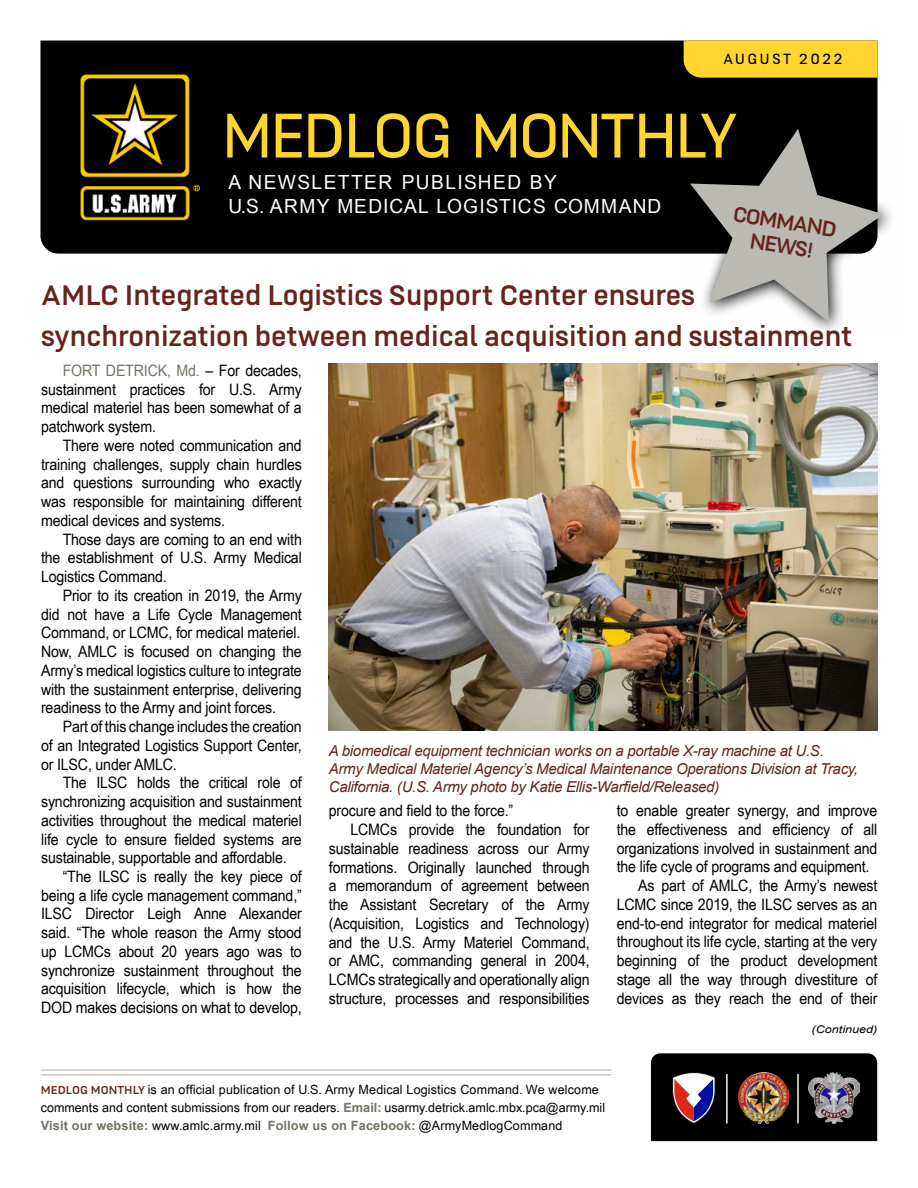
<style>
.page{position:relative;width:918px;height:1188px;background:#fff}
.page>*{position:absolute;margin:0;border:0;box-sizing:border-box;transform-origin:0 0}
.t1{font:300 70.2px "US Army";letter-spacing:-.06em;color:#ffd530}
.t2{font:31.5px/40.5px "US Army";color:#66241b}
.t3{font:24px/24.3px "US Army";color:#66241b;text-align:center}
.t4{font:19.5px/24px "Arial Narrow";letter-spacing:.06em;color:#fff;scale:1.2 1}
.t5{font:300 16.5px "US Army";letter-spacing:.14em;color:#000}
.t6{font:15.75px/18.8px "Arial Narrow";letter-spacing:-.01em;color:#000;text-align:justify;scale:1.1 1}
.t7{font:italic 15px/18px "Arial";letter-spacing:-.02em;color:#66241b}
.t8{font:12.75px/18px "Arial Narrow";color:#000;scale:1.2 1}
.t9{font:700 12.75px "Arial";letter-spacing:.01em;color:#717365}
.t10{font:italic 10.5px "Arial";color:#000;scale:1.2 1}
.s1{color:#717365}
.s2{font-family:"US Army";color:#66241b}
.s3{font-family:"Arial";font-weight:700;color:#717365}
.s4{font-family:"Arial Narrow";font-weight:400;color:#000}
</style>
<div class="page">
<div style="left:40px;top:41px;width:838px;height:213px;background:#000"></div>
<img style="left:78px;top:72px;width:121px;height:151px">
<div style="left:684px;top:40px;width:194px;height:38px;background:#ffd530"></div>
<svg style="left:680px;top:120px;width:212px;height:211px"></svg>
<svg style="left:690px;top:129px;width:194px;height:193px"></svg>
<hr style="left:41px;top:1074px;width:570px;height:1px;background:#c9c8c2">
<hr style="left:41px;top:1069px;width:570px;height:2px;background:#c9c8c2">
<svg style="left:651px;top:1053px;width:226px;height:88px;background:#261c1b"></svg>
<hr style="left:726px;top:1074px;width:2px;height:49px;background:#fff">
<hr style="left:797px;top:1074px;width:2px;height:49px;background:#fff">
<img style="left:808px;top:1072px;width:52px;height:52px">
<img style="left:329px;top:364px;width:549px;height:366px">
<p class="t5" style="left:723px;top:50px;width:121px">AUGUST 2022</p>
<h1 class="t1" style="left:221px;top:99px;width:518px">MEDLOG MONTHLY</h1>
<p class="t4" style="left:229px;top:169px;width:362px">A NEWSLETTER PUBLISHED BY<br>U.S. ARMY MEDICAL LOGISTICS COMMAND</p>
<h3 class="t3" style="left:735px;top:202px;width:106px;rotate:9deg">COMMAND<br>NEWS!</h3>
<h2 class="t2" style="left:41px;top:275px;width:813px">AMLC Integrated Logistics Support Center ensures synchronization between medical acquisition and sustainment</h2>
<p class="t6" style="left:41px;top:360px;width:239px;text-indent:22px"><span class="s1">FORT DETRICK, Md.</span> – For decades, sustainment practices for U.S. Army medical materiel has been somewhat of a patchwork system.</p>
<p class="t6" style="left:41px;top:435px;width:239px;text-indent:22px">There were noted communication and training challenges, supply chain hurdles and questions surrounding who exactly was responsible for maintaining different medical devices and systems.</p>
<p class="t6" style="left:41px;top:529px;width:239px;text-indent:22px">Those days are coming to an end with the establishment of U.S. Army Medical Logistics Command.</p>
<p class="t6" style="left:41px;top:585px;width:239px;text-indent:22px">Prior to its creation in 2019, the Army did not have a Life Cycle Management Command, or LCMC, for medical materiel.<br>Now, AMLC is focused on changing the Army’s medical logistics culture to integrate with the sustainment enterprise, delivering readiness to the Army and joint forces.</p>
<p class="t6" style="left:41px;top:717px;width:239px;text-indent:22px">Part of this change includes the creation of an Integrated Logistics Support Center, or ILSC, under AMLC.</p>
<p class="t6" style="left:63px;top:773px;width:219px">The ILSC holds the critical role of</p>
<p class="t6" style="left:41px;top:792px;width:239px">synchronizing acquisition and sustainment</p>
<p class="t6" style="left:41px;top:810px;width:239px">activities throughout the medical materiel</p>
<p class="t6" style="left:41px;top:829px;width:239px">life cycle to ensure fielded systems are</p>
<p class="t6" style="left:41px;top:848px;width:225px">sustainable, supportable and affordable.</p>
<p class="t6" style="left:63px;top:867px;width:219px">“The ILSC is really the key piece of</p>
<p class="t6" style="left:41px;top:885px;width:239px">being a life cycle management command,”</p>
<p class="t6" style="left:41px;top:904px;width:239px">ILSC Director Leigh Anne Alexander</p>
<p class="t6" style="left:41px;top:923px;width:239px">said. “The whole reason the Army stood</p>
<p class="t6" style="left:41px;top:941px;width:239px">up LCMCs about 20 years ago was to</p>
<p class="t6" style="left:41px;top:960px;width:239px">synchronize sustainment throughout the</p>
<p class="t6" style="left:41px;top:979px;width:239px">acquisition lifecycle, which is how the</p>
<p class="t6" style="left:41px;top:998px;width:239px">DOD makes decisions on what to develop,</p>
<p class="t7" style="left:329px;top:742px;width:531px">A biomedical equipment technician works on a portable X-ray machine at U.S.<br>Army Medical Materiel Agency’s Medical Maintenance Operations Division at Tracy,<br>California. (U.S. Army photo by Katie Ellis-Warfield/Released)</p>
<p class="t6" style="left:329px;top:801px;width:169px">procure and field to the force.”</p>
<p class="t6" style="left:351px;top:820px;width:219px">LCMCs provide the foundation for</p>
<p class="t6" style="left:329px;top:838px;width:239px">sustainable readiness across our Army</p>
<p class="t6" style="left:329px;top:857px;width:239px">formations. Originally launched through</p>
<p class="t6" style="left:329px;top:876px;width:239px">a memorandum of agreement between</p>
<p class="t6" style="left:329px;top:895px;width:239px">the Assistant Secretary of the Army</p>
<p class="t6" style="left:329px;top:913px;width:239px">(Acquisition, Logistics and Technology)</p>
<p class="t6" style="left:329px;top:932px;width:239px">and the U.S. Army Materiel Command,</p>
<p class="t6" style="left:329px;top:951px;width:239px">or AMC, commanding general in 2004,</p>
<p class="t6" style="left:329px;top:969px;width:239px">LCMCs strategically and operationally align</p>
<p class="t6" style="left:329px;top:988px;width:239px">structure, processes and responsibilities</p>
<p class="t6" style="left:617px;top:801px;width:239px">to enable greater synergy, and improve</p>
<p class="t6" style="left:617px;top:819px;width:239px">the effectiveness and efficiency of all</p>
<p class="t6" style="left:617px;top:838px;width:239px">organizations involved in sustainment and</p>
<p class="t6" style="left:617px;top:857px;width:231px">the life cycle of programs and equipment.</p>
<p class="t6" style="left:638px;top:876px;width:219px">As part of AMLC, the Army’s newest</p>
<p class="t6" style="left:617px;top:894px;width:239px">LCMC since 2019, the ILSC serves as an</p>
<p class="t6" style="left:617px;top:913px;width:239px">end-to-end integrator for medical materiel</p>
<p class="t6" style="left:617px;top:932px;width:239px">throughout its life cycle, starting at the very</p>
<p class="t6" style="left:617px;top:951px;width:239px">beginning of the product development</p>
<p class="t6" style="left:617px;top:969px;width:239px">stage all the way through divestiture of</p>
<p class="t6" style="left:617px;top:988px;width:239px">devices as they reach the end of their</p>
<p class="t10" style="left:812px;top:1023px;width:56px">(Continued)</p>
<p class="t8" style="left:41px;top:1080px;width:472px"><span class="s2">MEDLOG MONTHLY</span> is an official publication of U.S. Army Medical Logistics Command. We welcome comments and content submissions from our readers. <span class="s3">Email:</span> usarmy.detrick.amlc.mbx.pca@army.mil</p>
<p class="t9" style="left:41px;top:1117px;width:523px">Visit our website: <span class="s4">www.amlc.army.mil</span> Follow us on Facebook: <span class="s4">@ArmyMedlogCommand</span></p>
</div>
